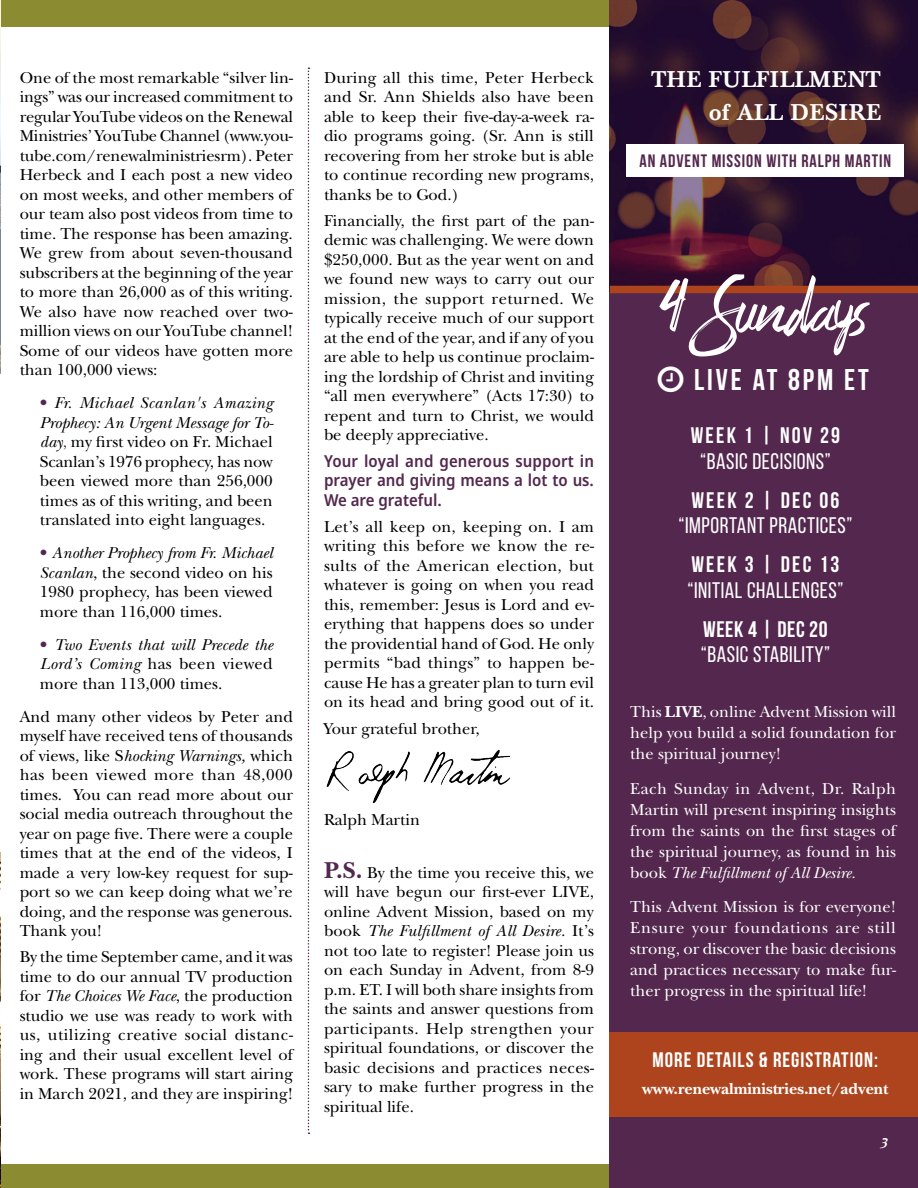
<style>
.page{position:relative;width:918px;height:1188px;background:#fff}
.page>*{position:absolute;margin:0;border:0;box-sizing:border-box;transform-origin:0 0}
.t1{font:108px "Casual Brush";color:#fff}
.t2{font:700 30px "Bebas Neue";letter-spacing:.1em;color:#fff}
.t3{font:22.5px "Bebas Neue";letter-spacing:.025em;color:#fff}
.t4{font:700 22.5px "Bebas Neue";letter-spacing:.1em;color:#fff}
.t5{font:500 22.5px/33.3px "Baskerville BE";letter-spacing:.04em;color:#fff;text-align:right}
.t6{font:700 22.5px "Bebas Neue";letter-spacing:.025em;color:#fff}
.t7{font:700 21px "Bebas Neue";letter-spacing:.05em;color:#fff}
.t8{font:700 18px "Bebas Neue";letter-spacing:.05em;color:#54284e}
.t9{font:16.5px/19.5px "New Baskerville";color:#000;text-align:justify}
.t10{font:16.5px/21px "New Baskerville";color:#fff;text-align:justify}
.t11{font:italic 16.5px/19.5px "New Baskerville";letter-spacing:.005em;color:#000;text-align:justify}
.t12{font:600 semi-condensed 16.5px/19.5px "Noto Sans";color:#54284e;text-align:justify}
.t13{font:700 16.5px "New Baskerville";color:#fff}
.t14{font:italic 700 15px "New Baskerville";color:#fff}
.s1{color:#54284e}
.s2{font-style:italic}
.s3{font-style:normal;color:#54284e}
.s4{font-style:normal}
.s5{font-weight:700;font-size:24px;color:#54284e}
.s6{font-weight:700}
</style>
<div class="page">
<div style="left:0;top:0;width:918px;height:27px;background:#8b8c31"></div>
<div style="left:0;top:1165px;width:918px;height:23px;background:#8b8c31"></div>
<div style="left:610px;top:0;width:308px;height:1188px;background:#54284e"></div>
<img style="left:0;top:0;width:1px;height:373px">
<img style="left:610px;top:0;width:308px;height:286px">
<div style="left:627px;top:144px;width:277px;height:33px;background:#fff"></div>
<svg style="left:308px;top:67px;width:1px;height:1067px"></svg>
<img style="left:469px;top:750px;width:30px;height:33px">
<img style="left:0;top:852px;width:1px;height:336px">
<hr style="left:0;top:229px;width:1px;height:116px;background:#778692">
<div style="left:610px;top:286px;width:308px;height:7px;background:#ad441d"></div>
<div style="left:610px;top:1033px;width:308px;height:84px;background:#ad441d"></div>
<p class="t9" style="left:20px;top:68px;width:275px">One of the most remarkable “silver lin&shy;ings” was our increased commitment to regular YouTube videos on the Renewal Ministries’ YouTube Channel (www.you&shy;tube.com/renewalministriesrm). Peter Herbeck and I each post a new video on most weeks, and other members of our team also post videos from time to time. The response has been amazing.<br>We grew from about seven-thousand subscribers at the beginning of the year to more than 26,000 as of this writing.<br>We also have now reached over two&shy;million views on our YouTube channel!<br>Some of our videos have gotten more than 100,000 views:</p>
<p class="t9" style="left:40px;top:393px;width:235px"><span class="s1">•</span> <span class="s2">Fr. Michael Scanlan's Amazing Prophecy: An Urgent Message for To&shy;day</span><span class="s1">,</span> my first video on Fr. Michael Scanlan’s 1976 prophecy, has now been viewed more than 256,000 times as of this writing, and been translated into eight languages.</p>
<p class="t9" style="left:40px;top:543px;width:234px"><span class="s1">•</span> <span class="s2">Another Prophecy from Fr. Michael Scanlan</span>, the second video on his 1980 prophecy, has been viewed more than 116,000 times.</p>
<p class="t11" style="left:40px;top:635px;width:234px"><span class="s3">•</span> Two Events that will Precede the Lord’s Coming <span class="s4">has been viewed more than 113,000 times.</span></p>
<p class="t9" style="left:20px;top:707px;width:275px">And many other videos by Peter and myself have received tens of thousands of views, like S<span class="s2">hocking Warnings,</span> which has been viewed more than 48,000 times. You can read more about our social media outreach throughout the year on page five. There were a couple times that at the end of the videos, I made a very low-key request for sup&shy;port so we can keep doing what we’re doing, and the response was generous.<br>Thank you!</p>
<p class="t9" style="left:20px;top:947px;width:275px">By the time September came, and it was time to do our annual TV production for <span class="s2">The Choices We Face</span>, the production studio we use was ready to work with us, utilizing creative social distanc&shy;ing and their usual excellent level of work. These programs will start airing in March 2021, and they are inspiring!</p>
<p class="t9" style="left:324px;top:68px;width:272px">During all this time, Peter Herbeck and Sr. Ann Shields also have been able to keep their five-day-a-week ra&shy;dio programs going. (Sr. Ann is still recovering from her stroke but is able to continue recording new programs, thanks be to God.)</p>
<p class="t9" style="left:324px;top:211px;width:272px">Financially, the first part of the pan&shy;demic was challenging. We were down $250,000. But as the year went on and we found new ways to carry out our mission, the support returned. We typically receive much of our support at the end of the year, and if any of you are able to help us continue proclaim&shy;ing the lordship of Christ and inviting “all men everywhere” (Acts 17:30) to repent and turn to Christ, we would be deeply appreciative.</p>
<p class="t12" style="left:324px;top:451px;width:272px">Your loyal and generous support in prayer and giving means a lot to us.<br>We are grateful.</p>
<p class="t9" style="left:324px;top:517px;width:272px">Let’s all keep on, keeping on. I am writing this before we know the re&shy;sults of the American election, but whatever is going on when you read this, remember: Jesus is Lord and ev&shy;erything that happens does so under the providential hand of God. He only permits “bad things” to happen be&shy;cause He has a greater plan to turn evil on its head and bring good out of it.</p>
<p class="t9" style="left:324px;top:719px;width:157px">Your grateful brother,</p>
<p class="t9" style="left:324px;top:810px;width:98px">Ralph Martin</p>
<p class="t9" style="left:324px;top:863px;width:272px"><span class="s5">P.S.</span> By the time you receive this, we will have begun our first-ever LIVE, online Advent Mission, based on my book <span class="s2">The Fulfillment of All Desire.</span> It’s not too late to register! Please join us on each Sunday in Advent, from 8-9 p.m. ET. I will both share insights from the saints and answer questions from participants. Help strengthen your spiritual foundations, or discover the basic decisions and practices neces&shy;sary to make further progress in the spiritual life.</p>
<h3 class="t5" style="left:651px;top:63px;width:231px">THE FULFILLMENT of ALL DESIRE</h3>
<p class="t8" style="left:639px;top:151px;width:253px">AN ADVENT MISSION WITH RALPH MARTIN</p>
<h1 class="t1" style="left:658px;top:231px;width:213px">4 Sundays</h1>
<h2 class="t2" style="left:694px;top:364px;width:176px">LIVE AT 8PM ET</h2>
<h3 class="t4" style="left:691px;top:423px;width:151px">WEEK 1 | NOV 29</h3>
<h3 class="t3" style="left:700px;top:449px;width:132px">“BASIC DECISIONS”</h3>
<h3 class="t4" style="left:691px;top:487px;width:150px">WEEK 2 | DEC 06</h3>
<h3 class="t3" style="left:678px;top:513px;width:176px">“IMPORTANT PRACTICES”</h3>
<h3 class="t4" style="left:691px;top:552px;width:150px">WEEK 3 | DEC 13</h3>
<h3 class="t3" style="left:687px;top:578px;width:158px">“INITIAL CHALLENGES”</h3>
<h3 class="t6" style="left:703px;top:616px;width:126px">WEEK 4 | DEC 20</h3>
<h3 class="t3" style="left:701px;top:642px;width:131px">“BASIC STABILITY”</h3>
<p class="t10" style="left:630px;top:701px;width:267px">This <span class="s6">LIVE</span>, online Advent Mission will help you build a solid foundation for the spiritual journey!</p>
<p class="t10" style="left:630px;top:778px;width:267px">Each Sunday in Advent, Dr. Ralph Martin will present inspiring insights from the saints on the first stages of the spiritual journey, as found in his book <span class="s2">The Fulfillment of All Desire.</span></p>
<p class="t10" style="left:630px;top:896px;width:267px">This Advent Mission is for everyone!<br>Ensure your foundations are still strong, or discover the basic decisions and practices necessary to make fur&shy;ther progress in the spiritual life!</p>
<p class="t7" style="left:652px;top:1048px;width:227px">MORE DETAILS &amp; REGISTRATION:</p>
<p class="t13" style="left:642px;top:1079px;width:248px">www.renewalministries.net/advent</p>
<p class="t14" style="left:880px;top:1134px;width:9px">3</p>
</div>
